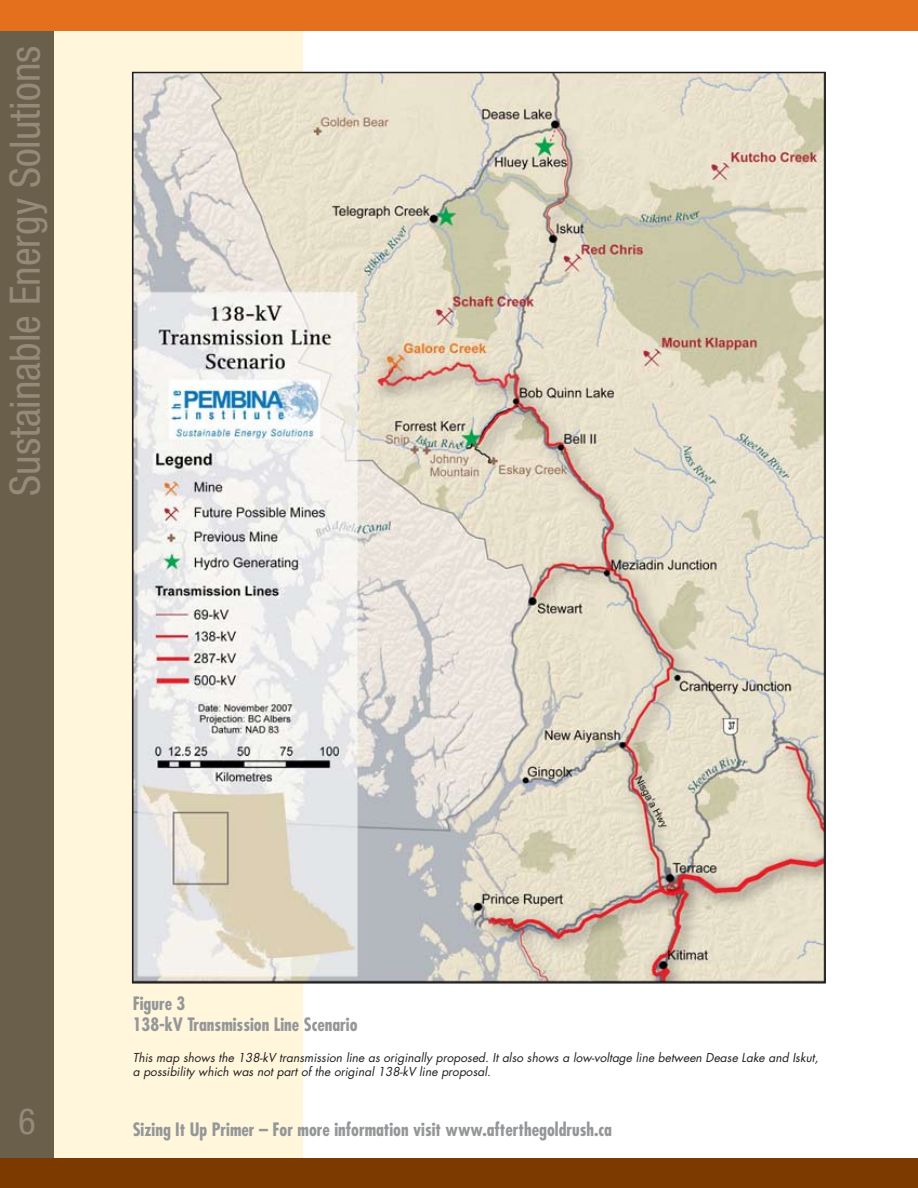
<style>
.page{position:relative;width:918px;height:1188px;background:#fff}
.page>*{position:absolute;margin:0;border:0;box-sizing:border-box;transform-origin:0 0}
.t1{font:condensed 42px "Helvetica Neue";color:#948a78}
.Main_Text{font:700 condensed 18px/21px "Futura";color:#949698}
.Main_Text-2{font:italic 12px/13.5px "Futura";color:#231f20}
</style>
<div class="page">
<div style="left:51px;top:29px;width:251px;height:1133px;background:#fff6dc"></div>
<div style="left:0;top:28px;width:53px;height:1160px;background:#6a5f4a"></div>
<div style="left:0;top:0;width:918px;height:31px;background:#e4701e"></div>
<div style="left:0;top:1158px;width:918px;height:30px;background:#7c3a00"></div>
<img style="left:135px;top:75px;width:688px;height:906px">
<p class="t1" style="left:1px;top:496px;width:451px;rotate:-90deg">Sustainable Energy Solutions</p>
<p class="Main_Text" style="left:133px;top:992px;width:226px">Figure 3<br>138-kV Transmission Line Scenario</p>
<p class="Main_Text-2" style="left:133px;top:1051px;width:687px">This map shows the 138-kV transmission line as originally proposed. It also shows a low-voltage line between Dease Lake and Iskut, a possibility which was not part of the original 138-kV line proposal.</p>
<p class="Main_Text" style="left:133px;top:1118px;width:481px">Sizing It Up Primer – For more information visit www.afterthegoldrush.ca</p>
</div>
